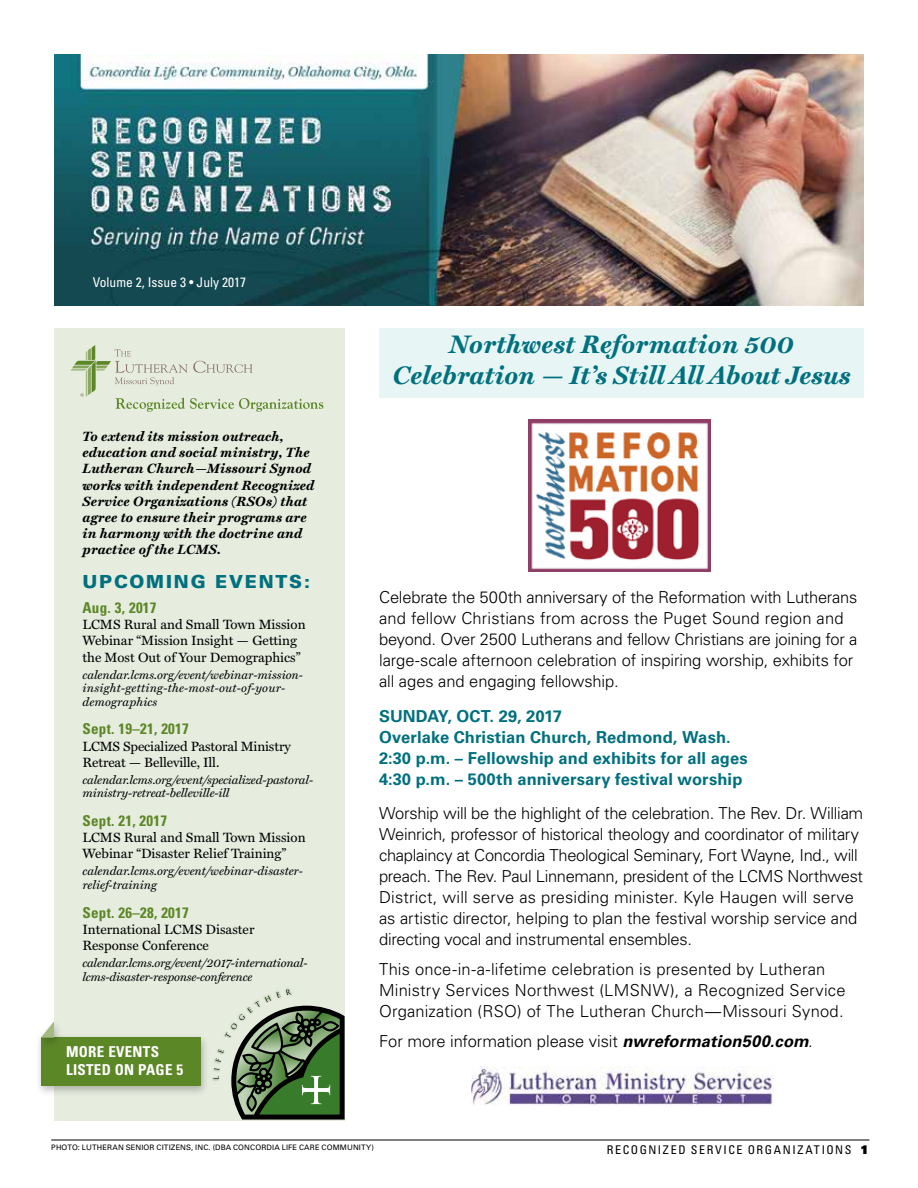
<style>
.page{position:relative;width:918px;height:1188px;background:#fff}
.page>*{position:absolute;margin:0;border:0;box-sizing:border-box;transform-origin:0 0}
.t1{font:italic 700 25.5px/31.5px "Miller Text";letter-spacing:.01em;color:#00707e;text-align:center}
.t2{font:900 18px "Univers LT Std";letter-spacing:.1em;color:#00707e}
.t3{font:300 16.5px/21px "Univers LT Std";letter-spacing:-.005em;color:#000}
.t4{font:700 16.5px/21px "Univers LT Std";letter-spacing:.005em;color:#00707e}
.t5{font:700 condensed 15px "Univers LT Std";letter-spacing:.02em;color:#5c8727}
.t6{font:700 condensed 15px/18px "Univers LT Std";letter-spacing:.02em;color:#fff}
.t7{font:13.5px/16.2px "Miller Text";color:#000}
.t8{font:italic 700 13.5px/16.2px "Miller Text";letter-spacing:.02em;color:#000}
.t9{font:condensed 13.5px "Univers LT Std";color:#fff}
.t10{font:italic 12px/13.5px "Miller Text";letter-spacing:-.01em;color:#000}
.t11{font:italic 12px/13.5px "Miller Text";letter-spacing:.015em;color:#000}
.t12{font:condensed 12px "Univers LT Std";letter-spacing:.135em;color:#000}
.t13{font:7.5px "Univers LT Std";letter-spacing:.02em;color:#000}
.s1{font-weight:700;font-style:italic}
.s2{font-family:"Univers LT Std X Black";font-stretch:normal}
</style>
<div class="page">
<div style="left:379px;top:328px;width:485px;height:69px;background:#e7f5f5"></div>
<div style="left:54px;top:328px;width:291px;height:793px;background:#e6ecde"></div>
<svg style="left:213px;top:990px;width:132px;height:130px"></svg>
<svg style="left:70px;top:345px;width:253px;height:67px"></svg>
<hr style="left:51px;top:1140px;width:818px;height:1px;background:#000">
<div style="left:34px;top:1033px;width:176px;height:64px;background:#000;opacity:.26"></div>
<div style="left:41px;top:1038px;width:160px;height:48px;background:#5c8727"></div>
<div style="left:35px;top:1018px;width:28px;height:31px;background:#000;opacity:.26"></div>
<svg style="left:41px;top:1021px;width:13px;height:17px"></svg>
<img style="left:529px;top:419px;width:181px;height:152px">
<img style="left:472px;top:1066px;width:302px;height:40px">
<img style="left:54px;top:54px;width:810px;height:252px">
<p class="t9" style="left:93px;top:274px;width:155px">Volume 2, Issue 3 • July 2017</p>
<p class="t8" style="left:82px;top:429px;width:233px">To extend its mission outreach, education and social ministry, The<br>Lutheran Church—Missouri Synod works with independent Recognized<br>Service Organizations (RSOs) that agree to ensure their programs are in harmony with the doctrine and practice of the LCMS.</p>
<p class="t2" style="left:82px;top:570px;width:229px">UPCOMING EVENTS:</p>
<p class="t5" style="left:82px;top:598px;width:76px">Aug. 3, 2017</p>
<p class="t7" style="left:82px;top:617px;width:225px">LCMS Rural and Small Town Mission<br>Webinar “Mission Insight — Getting the Most Out of Your Demographics”</p>
<p class="t11" style="left:82px;top:668px;width:222px">calendar.lcms.org/event/webinar-mission&shy;insight-getting-the-most-out-of-your&shy;demographics</p>
<p class="t5" style="left:82px;top:720px;width:108px">Sept. 19–21, 2017</p>
<p class="t7" style="left:82px;top:738px;width:210px">LCMS Specialized Pastoral Ministry<br>Retreat — Belleville, Ill.</p>
<p class="t10" style="left:82px;top:773px;width:232px">calendar.lcms.org/event/specialized-pastoral&shy;ministry-retreat-belleville-ill</p>
<p class="t5" style="left:82px;top:812px;width:86px">Sept. 21, 2017</p>
<p class="t7" style="left:82px;top:830px;width:225px">LCMS Rural and Small Town Mission<br>Webinar “Disaster Relief Training”</p>
<p class="t10" style="left:82px;top:865px;width:222px">calendar.lcms.org/event/webinar-disaster&shy;relief-training</p>
<p class="t5" style="left:82px;top:903px;width:108px">Sept. 26–28, 2017</p>
<p class="t7" style="left:82px;top:922px;width:173px">International LCMS Disaster<br>Response Conference</p>
<p class="t10" style="left:82px;top:957px;width:227px">calendar.lcms.org/event/2017-international&shy;lcms-disaster-response-conference</p>
<p class="t6" style="left:66px;top:1042px;width:119px">MORE EVENTS<br>LISTED ON PAGE 5</p>
<h1 class="t1" style="left:393px;top:329px;width:459px">Northwest Reformation 500<br>Celebration — It’s Still All About Jesus</h1>
<p class="t3" style="left:379px;top:587px;width:480px">Celebrate the 500th anniversary of the Reformation with Lutherans and fellow Christians from across the Puget Sound region and beyond. Over 2500 Lutherans and fellow Christians are joining for a large-scale afternoon celebration of inspiring worship, exhibits for all ages and engaging fellowship.</p>
<p class="t4" style="left:379px;top:705px;width:370px">SUNDAY, OCT. 29, 2017<br>Overlake Christian Church, Redmond, Wash.<br>2:30 p.m. – Fellowship and exhibits for all ages 4:30 p.m. – 500th anniversary festival worship</p>
<p class="t3" style="left:379px;top:803px;width:486px">Worship will be the highlight of the celebration. The Rev. Dr. William Weinrich, professor of historical theology and coordinator of military chaplaincy at Concordia Theological Seminary, Fort Wayne, Ind., will preach. The Rev. Paul Linnemann, president of the LCMS Northwest District, will serve as presiding minister. Kyle Haugen will serve as artistic director, helping to plan the festival worship service and directing vocal and instrumental ensembles.</p>
<p class="t3" style="left:379px;top:959px;width:468px">This once-in-a-lifetime celebration is presented by Lutheran<br>Ministry Services Northwest (LMSNW), a Recognized Service<br>Organization (RSO) of The Lutheran Church—Missouri Synod.</p>
<p class="t3" style="left:379px;top:1031px;width:435px">For more information please visit <span class="s1">nwreformation500.com</span>.</p>
<p class="t13" style="left:51px;top:1143px;width:324px">PHOTO: LUTHERAN SENIOR CITIZENS, INC. (DBA CONCORDIA LIFE CARE COMMUNITY)</p>
<p class="t12" style="left:607px;top:1142px;width:264px">RECOGNIZED SERVICE ORGANIZATIONS <span class="s2">1</span></p>
</div>
